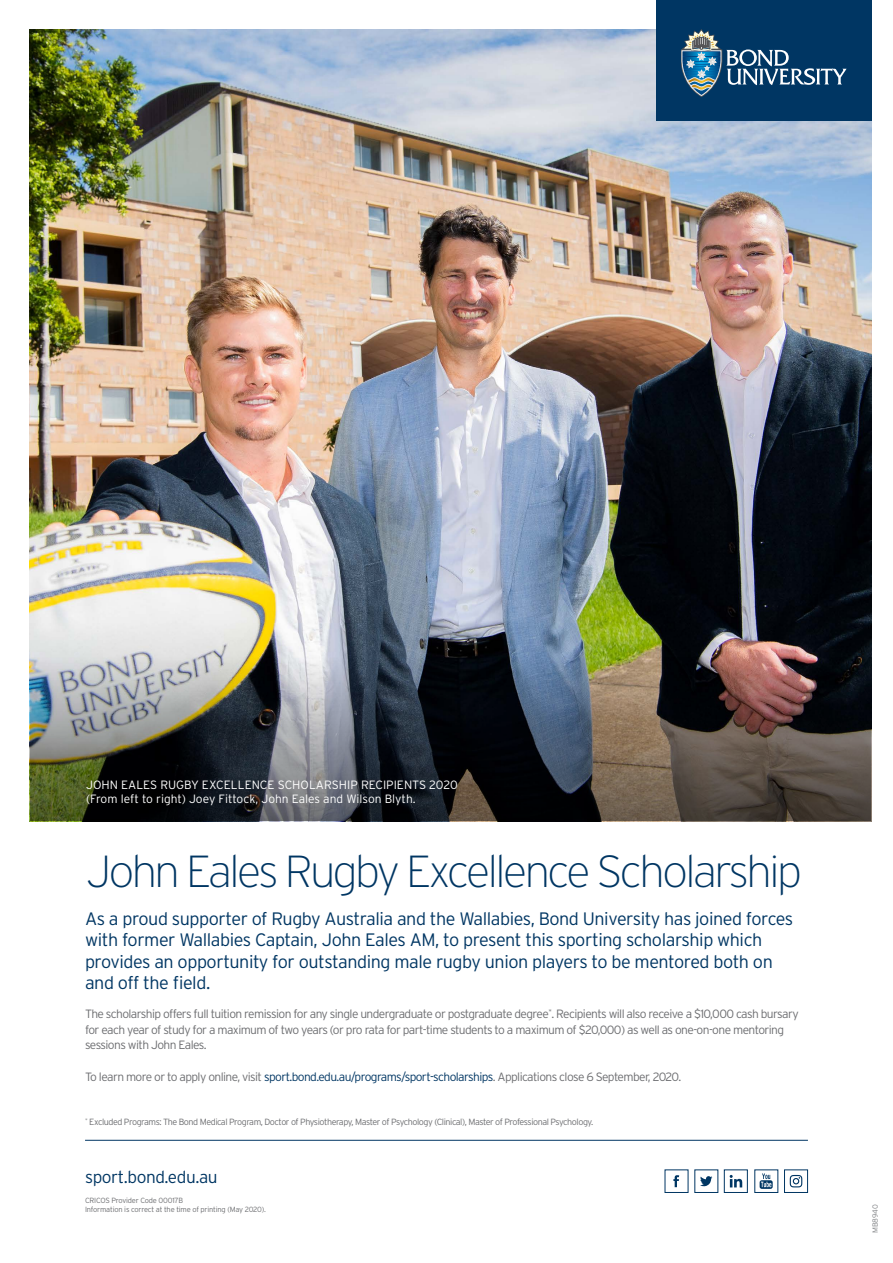
<style>
.page{position:relative;width:893px;height:1263px;background:#fff}
.page>*{position:absolute;margin:0;border:0;box-sizing:border-box;transform-origin:0 0}
.t1{font:200 44.85px "Interstate";letter-spacing:-.055em;color:#003663}
.t2{font:300 18px/21.6px "Interstate";letter-spacing:-.025em;color:#003663}
.t3{font:300 17.25px "Interstate";letter-spacing:-.025em;color:#003663}
.t4{font:300 12px/15.8px "Interstate";letter-spacing:-.05em;color:#6d6e71}
.t5{font:300 12px/14.4px "Interstate";color:#fff}
.t6{font:300 9px "Interstate";letter-spacing:-.05em;color:#6d6e71}
.t7{font:300 7.5px/9px "Interstate";letter-spacing:-.025em;color:#6d6e71}
.t8{font:300 7.5px "Interstate";color:#808285}
.s1{color:#003663}
</style>
<div class="page">
<img style="left:30px;top:30px;width:842px;height:792px">
<img style="left:31px;top:602px;width:840px;height:219px">
<div style="left:656px;top:0;width:216px;height:121px;background:#003663"></div>
<svg style="left:681px;top:30px;width:166px;height:67px"></svg>
<hr style="left:85px;top:1140px;width:723px;height:1px;background:#003663">
<svg style="left:760px;top:1173px;width:13px;height:16px"></svg>
<svg style="left:673px;top:1175px;width:6px;height:12px"></svg>
<div style="left:784px;top:1169px;width:24px;height:24px;border:1px solid #003663"></div>
<div style="left:724px;top:1169px;width:24px;height:24px;border:1px solid #003663"></div>
<svg style="left:730px;top:1175px;width:12px;height:12px"></svg>
<svg style="left:790px;top:1175px;width:12px;height:12px"></svg>
<svg style="left:700px;top:1176px;width:12px;height:10px"></svg>
<p class="t5" style="left:86px;top:777px;width:373px">JOHN EALES RUGBY EXCELLENCE SCHOLARSHIP RECIPIENTS 2020 (From left to right) Joey Fittock, John Eales and Wilson Blyth.</p>
<h1 class="t1" style="left:86px;top:846px;width:717px">John Eales Rugby Excellence Scholarship</h1>
<p class="t2" style="left:85px;top:907px;width:710px">As a proud supporter of Rugby Australia and the Wallabies, Bond University has joined forces with former Wallabies Captain, John Eales AM, to present this sporting scholarship which provides an opportunity for outstanding male rugby union players to be mentored both on and off the field.</p>
<p class="t4" style="left:85px;top:1006px;width:715px">The scholarship offers full tuition remission for any single undergraduate or postgraduate degree<sup>*</sup>. Recipients will also receive a $10,000 cash bursary for each year of study for a maximum of two years (or pro rata for part-time students to a maximum of $20,000) as well as one-on-one mentoring sessions with John Eales.</p>
<p class="t4" style="left:85px;top:1068px;width:598px">To learn more or to apply online, visit <span class="s1">sport.bond.edu.au/programs/sport-scholarships</span>. Applications close 6 September, 2020.</p>
<p class="t6" style="left:85px;top:1116px;width:510px"><sup>*</sup> Excluded Programs: The Bond Medical Program, Doctor of Physiotherapy, Master of Psychology (Clinical), Master of Professional Psychology.</p>
<h3 class="t3" style="left:85px;top:1168px;width:134px">sport.bond.edu.au</h3>
<p class="t7" style="left:85px;top:1196px;width:182px">CRICOS Provider Code 00017B<br>Information is correct at the time of printing (May 2020).</p>
<p class="t8" style="left:871px;top:1233px;width:31px;rotate:-90deg">MB8940</p>
</div>
